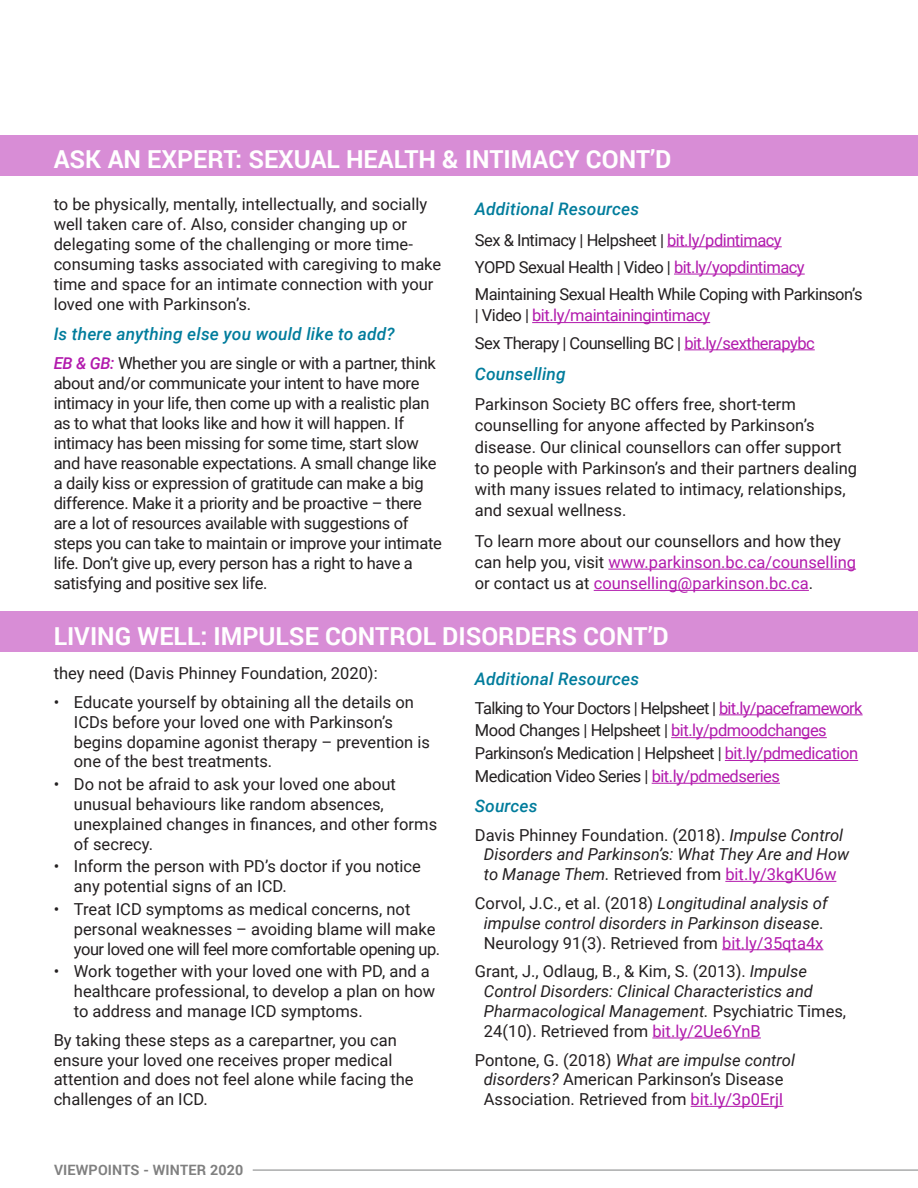
<style>
.page{position:relative;width:918px;height:1188px;background:#fff}
.page>*{position:absolute;margin:0;border:0;box-sizing:border-box;transform-origin:0 0}
.t1{font:700 24.75px "Roboto";color:#fff}
.Body_Text{font:italic 500 17.25px "Roboto";letter-spacing:.01em;color:#007c9c}
.Body_Text-2{font:16.5px/19.8px "Roboto";color:#231f20}
.Body_Text-3{font:16.5px/20.1px "Roboto";letter-spacing:-.02em;color:#231f20}
.Sources{font:italic 16.5px/19.8px "Roboto";color:#231f20;text-align:center}
.Body_Text-4{font:16.5px/21.3px "Roboto";letter-spacing:-.03em;color:#231f20}
.Sources-2{font:16.5px/19.8px "Roboto";color:#231f20;text-align:center}
.Body_Text-5{font:16.5px "Roboto";letter-spacing:-.04em;color:#231f20}
.t2{font:700 14.25px "Roboto";letter-spacing:.01em;color:#808080}
.s1{font-weight:500;font-style:italic;color:#b21aad}
.s2{color:#b21aad}
.s3{font-style:normal}
.s4{font-style:normal;color:#b21aad}
.s5{font-style:italic}
</style>
<div class="page">
<hr style="left:253px;top:1170px;width:665px;height:1px;background:#7f8080">
<div style="left:0;top:612px;width:918px;height:40px;background:#d88dd6"></div>
<hr style="left:719px;top:714px;width:144px;height:1px;background:#b21aad">
<hr style="left:671px;top:737px;width:156px;height:1px;background:#b21aad">
<hr style="left:725px;top:760px;width:133px;height:1px;background:#b21aad">
<hr style="left:652px;top:783px;width:128px;height:1px;background:#b21aad">
<hr style="left:725px;top:881px;width:111px;height:1px;background:#b21aad">
<hr style="left:722px;top:949px;width:101px;height:1px;background:#b21aad">
<hr style="left:652px;top:1038px;width:109px;height:1px;background:#b21aad">
<hr style="left:691px;top:1106px;width:92px;height:1px;background:#b21aad">
<div style="left:0;top:135px;width:918px;height:40px;background:#d88dd6"></div>
<hr style="left:667px;top:246px;width:115px;height:1px;background:#b21aad">
<hr style="left:674px;top:274px;width:131px;height:1px;background:#b21aad">
<hr style="left:532px;top:322px;width:178px;height:1px;background:#b21aad">
<hr style="left:684px;top:349px;width:131px;height:1px;background:#b21aad">
<hr style="left:608px;top:569px;width:248px;height:1px;background:#b21aad">
<hr style="left:594px;top:590px;width:215px;height:1px;background:#b21aad">
<p class="t1" style="left:54px;top:142px;width:619px">ASK AN EXPERT: SEXUAL HEALTH &amp; INTIMACY CONT’D</p>
<p class="Body_Text-2" style="left:54px;top:193px;width:389px">to be physically, mentally, intellectually, and socially well taken care of. Also, consider changing up or delegating some of the challenging or more time&shy;consuming tasks associated with caregiving to make time and space for an intimate connection with your loved one with Parkinson’s.</p>
<p class="Body_Text" style="left:54px;top:322px;width:343px">Is there anything else you would like to add?</p>
<p class="Body_Text-3" style="left:54px;top:352px;width:390px"><span class="s1">EB &amp; GB:</span> Whether you are single or with a partner, think about and/or communicate your intent to have more intimacy in your life, then come up with a realistic plan as to what that looks like and how it will happen. If intimacy has been missing for some time, start slow and have reasonable expectations. A small change like a daily kiss or expression of gratitude can make a big difference. Make it a priority and be proactive – there are a lot of resources available with suggestions of steps you can take to maintain or improve your intimate life. Don’t give up, every person has a right to have a satisfying and positive sex life.</p>
<p class="Body_Text" style="left:475px;top:197px;width:166px">Additional Resources</p>
<p class="Body_Text-4" style="left:475px;top:228px;width:308px">Sex &amp; Intimacy | Helpsheet | <span class="s2">bit.ly/pdintimacy</span></p>
<p class="Body_Text-4" style="left:475px;top:256px;width:331px">YOPD Sexual Health | Video | <span class="s2">bit.ly/yopdintimacy</span></p>
<p class="Body_Text-4" style="left:475px;top:283px;width:389px">Maintaining Sexual Health While Coping with Parkinson’s | Video | <span class="s2">bit.ly/maintainingintimacy</span></p>
<p class="Body_Text-4" style="left:475px;top:332px;width:341px">Sex Therapy | Counselling BC | <span class="s2">bit.ly/sextherapybc</span></p>
<p class="Body_Text" style="left:475px;top:362px;width:92px">Counselling</p>
<p class="Body_Text-2" style="left:475px;top:393px;width:384px;line-height:21.3px">Parkinson Society BC offers free, short-term counselling for anyone affected by Parkinson’s disease. Our clinical counsellors can offer support to people with Parkinson’s and their partners dealing with many issues related to intimacy, relationships, and sexual wellness.</p>
<p class="Body_Text-2" style="left:475px;top:530px;width:383px;line-height:21.3px">To learn more about our counsellors and how they can help you, visit <span class="s2">www.parkinson.bc.ca/counselling </span>or contact us at <span class="s2">counselling@parkinson.bc.ca</span>.</p>
<p class="t1" style="left:54px;top:618px;width:617px">LIVING WELL: IMPULSE CONTROL DISORDERS CONT’D</p>
<p class="Body_Text-2" style="left:54px;top:663px;width:326px">they need (Davis Phinney Foundation, 2020):</p>
<p class="Body_Text-2" style="left:74px;top:692px;width:358px;text-indent:-20px">• Educate yourself by obtaining all the details on ICDs before your loved one with Parkinson’s begins dopamine agonist therapy – prevention is one of the best treatments.</p>
<p class="Body_Text-2" style="left:74px;top:774px;width:365px;text-indent:-20px">• Do not be afraid to ask your loved one about unusual behaviours like random absences, unexplained changes in finances, and other forms of secrecy.</p>
<p class="Body_Text-2" style="left:74px;top:856px;width:349px;text-indent:-20px">• Inform the person with PD’s doctor if you notice any potential signs of an ICD.</p>
<p class="Body_Text-2" style="left:74px;top:899px;width:368px;text-indent:-20px">• Treat ICD symptoms as medical concerns, not personal weaknesses – avoiding blame will make your loved one will feel more comfortable opening up.</p>
<p class="Body_Text-2" style="left:74px;top:961px;width:363px;text-indent:-20px">• Work together with your loved one with PD, and a healthcare professional, to develop a plan on how to address and manage ICD symptoms.</p>
<p class="Body_Text-2" style="left:54px;top:1029px;width:361px">By taking these steps as a carepartner, you can ensure your loved one receives proper medical attention and does not feel alone while facing the challenges of an ICD.</p>
<p class="Body_Text" style="left:475px;top:667px;width:166px">Additional Resources</p>
<p class="Body_Text-5" style="left:475px;top:696px;width:389px">Talking to Your Doctors | Helpsheet | <span class="s2">bit.ly/paceframework</span></p>
<p class="Body_Text-4" style="left:475px;top:719px;width:353px">Mood Changes | Helpsheet | <span class="s2">bit.ly/pdmoodchanges</span></p>
<p class="Body_Text-4" style="left:475px;top:742px;width:385px">Parkinson’s Medication | Helpsheet | <span class="s2">bit.ly/pdmedication</span></p>
<p class="Body_Text-4" style="left:475px;top:765px;width:307px">Medication Video Series | <span class="s2">bit.ly/pdmedseries</span></p>
<p class="Body_Text" style="left:475px;top:794px;width:64px">Sources</p>
<p class="Sources" style="left:475px;top:824px;width:376px"><span class="s3">Davis Phinney Foundation. (2018).</span> Impulse Control<br>Disorders and Parkinson’s: What They Are and How to Manage Them. <span class="s3">Retrieved from</span> <span class="s4">bit.ly/3kgKU6w</span></p>
<p class="Sources" style="left:475px;top:893px;width:354px"><span class="s3">Corvol, J.C., et al. (2018)</span> Longitudinal analysis of impulse control disorders in Parkinson disease<span class="s3">.<br>Neurology 91(3). Retrieved from</span> <span class="s4">bit.ly/35qta4x</span></p>
<p class="Sources" style="left:484px;top:961px;width:364px;text-align:left;text-indent:-9px"><span class="s3">Grant, J., Odlaug, B., &amp; Kim, S. (2013).</span> Impulse Control Disorders: Clinical Characteristics and Pharmacological Management. <span class="s3">Psychiatric Times, 24(10). Retrieved from</span> <span class="s4">bit.ly/2Ue6YnB</span></p>
<p class="Sources-2" style="left:475px;top:1049px;width:322px">Pontone, G. (2018) <span class="s5">What are impulse control disorders?</span> American Parkinson’s Disease<br>Association. Retrieved from <span class="s2">bit.ly/3p0ErjI</span></p>
<p class="t2" style="left:54px;top:1159px;width:191px">VIEWPOINTS - WINTER 2020</p>
</div>
